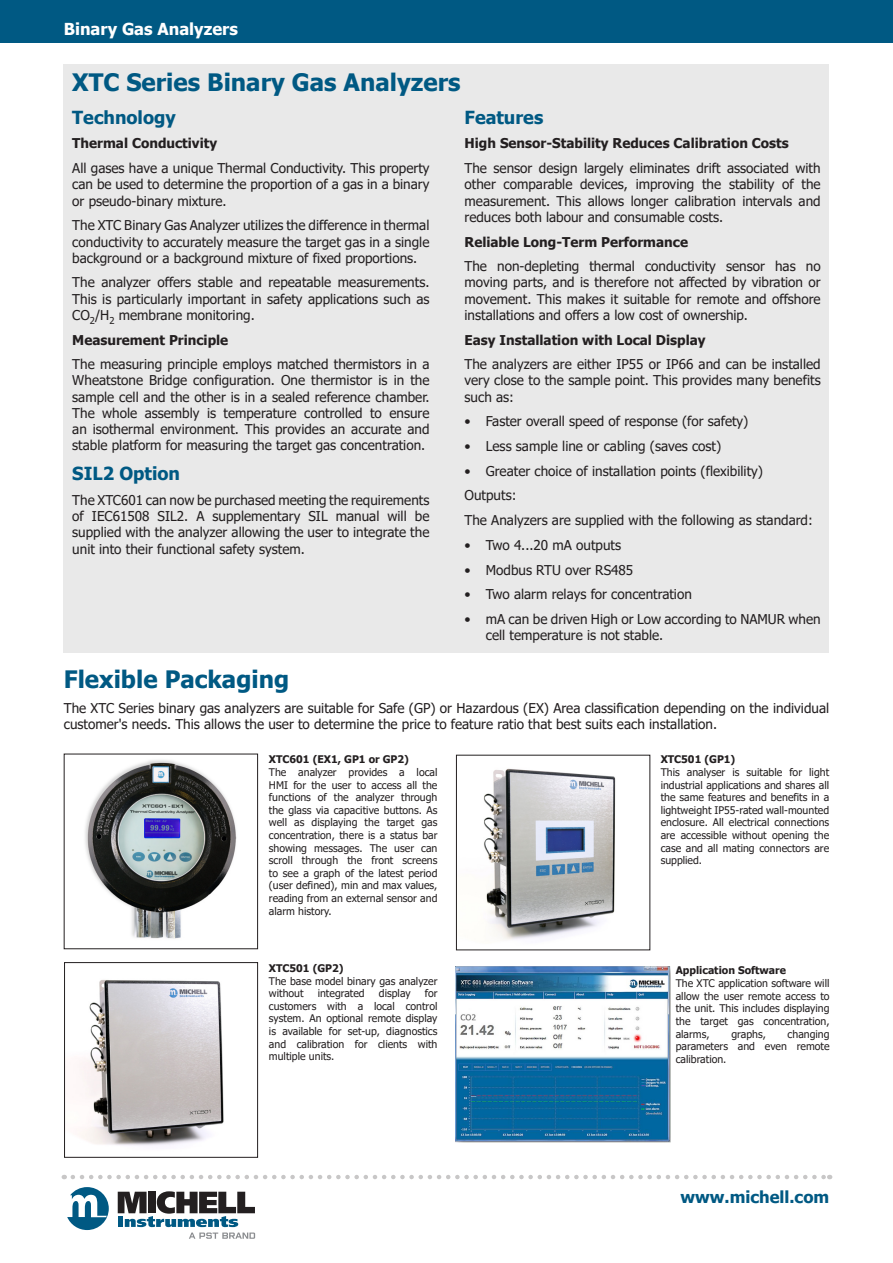
<style>
.page{position:relative;width:893px;height:1263px;background:#fff}
.page>*{position:absolute;margin:0;border:0;box-sizing:border-box;transform-origin:0 0}
.Heading_2{font:700 24px "Tahoma";color:#005983}
.Heading_3{font:700 18px "Tahoma";color:#005983}
.t1{font:700 16.5px "Tahoma";color:#fff}
.t2{font:700 16.5px "Tahoma";color:#005983}
.Body_text{font:13.5px/16.2px "Tahoma";color:#231f20;text-align:justify}
.Heading_4{font:700 13.5px "Tahoma";color:#231f20}
.Table_text{font:10.5px/12.6px "Tahoma";color:#231f20;text-align:justify}
.Table_heading{font:700 10.5px "Tahoma";color:#231f20}
</style>
<div class="page">
<div style="left:0;top:0;width:893px;height:43px;background:#005983"></div>
<svg style="left:73px;top:1175px;width:757px;height:4px"></svg>
<svg style="left:67px;top:1187px;width:42px;height:43px"></svg>
<svg style="left:118px;top:1191px;width:137px;height:48px"></svg>
<div style="left:64px;top:64px;width:765px;height:589px;background:#e9e9e9"></div>
<img style="left:456px;top:967px;width:214px;height:175px">
<img style="left:78px;top:980px;width:146px;height:166px">
<div style="left:64px;top:962px;width:194px;height:196px;border:1px solid #231f20"></div>
<img style="left:85px;top:760px;width:152px;height:179px">
<img style="left:483px;top:768px;width:133px;height:172px">
<p class="t1" style="left:64px;top:17px;width:176px">Binary Gas Analyzers</p>
<p class="Heading_2" style="left:72px;top:66px;width:390px">XTC Series Binary Gas Analyzers</p>
<p class="Heading_3" style="left:72px;top:105px;width:105px">Technology</p>
<p class="Heading_4" style="left:72px;top:134px;width:146px">Thermal Conductivity</p>
<p class="Body_text" style="left:72px;top:161px;width:359px">All gases have a unique Thermal Conductivity. This property can be used to determine the proportion of a gas in a binary or pseudo-binary mixture.</p>
<p class="Body_text" style="left:72px;top:218px;width:359px">The XTC Binary Gas Analyzer utilizes the difference in thermal conductivity to accurately measure the target gas in a single background or a background mixture of fixed proportions.</p>
<p class="Body_text" style="left:72px;top:275px;width:359px">The analyzer offers stable and repeatable measurements.<br>This is particularly important in safety applications such as CO<sub>2</sub>/H<sub>2</sub> membrane monitoring.</p>
<p class="Heading_4" style="left:72px;top:330px;width:157px">Measurement Principle</p>
<p class="Body_text" style="left:72px;top:357px;width:359px">The measuring principle employs matched thermistors in a Wheatstone Bridge configuration. One thermistor is in the sample cell and the other is in a sealed reference chamber.<br>The whole assembly is temperature controlled to ensure an isothermal environment. This provides an accurate and stable platform for measuring the target gas concentration.</p>
<p class="Heading_3" style="left:72px;top:461px;width:109px">SIL2 Option</p>
<p class="Body_text" style="left:72px;top:493px;width:359px">The XTC601 can now be purchased meeting the requirements of IEC61508 SIL2. A supplementary SIL manual will be supplied with the analyzer allowing the user to integrate the unit into their functional safety system.</p>
<p class="Heading_3" style="left:465px;top:105px;width:80px">Features</p>
<p class="Heading_4" style="left:465px;top:134px;width:326px">High Sensor-Stability Reduces Calibration Costs</p>
<p class="Body_text" style="left:465px;top:161px;width:358px">The sensor design largely eliminates drift associated with other comparable devices, improving the stability of the measurement. This allows longer calibration intervals and reduces both labour and consumable costs.</p>
<p class="Heading_4" style="left:465px;top:232px;width:225px">Reliable Long-Term Performance</p>
<p class="Body_text" style="left:465px;top:259px;width:358px">The non-depleting thermal conductivity sensor has no moving parts, and is therefore not affected by vibration or movement. This makes it suitable for remote and offshore installations and offers a low cost of ownership.</p>
<p class="Heading_4" style="left:465px;top:330px;width:243px">Easy Installation with Local Display</p>
<p class="Body_text" style="left:465px;top:357px;width:358px">The analyzers are either IP55 or IP66 and can be installed very close to the sample point. This provides many benefits such as:</p>
<p class="Body_text" style="left:465px;top:414px;width:285px">• Faster overall speed of response (for safety)</p>
<p class="Body_text" style="left:465px;top:439px;width:258px">• Less sample line or cabling (saves cost)</p>
<p class="Body_text" style="left:465px;top:463px;width:300px">• Greater choice of installation points (flexibility)</p>
<p class="Body_text" style="left:465px;top:488px;width:53px">Outputs:</p>
<p class="Body_text" style="left:465px;top:513px;width:350px">The Analyzers are supplied with the following as standard:</p>
<p class="Body_text" style="left:465px;top:538px;width:158px">• Two 4...20 mA outputs</p>
<p class="Body_text" style="left:465px;top:562px;width:170px">• Modbus RTU over RS485</p>
<p class="Body_text" style="left:465px;top:587px;width:229px">• Two alarm relays for concentration</p>
<p class="Body_text" style="left:486px;top:612px;width:336px;text-indent:-21px">• mA can be driven High or Low according to NAMUR when cell temperature is not stable.</p>
<p class="Heading_2" style="left:64px;top:663px;width:227px">Flexible Packaging</p>
<p class="Body_text" style="left:64px;top:701px;width:767px">The XTC Series binary gas analyzers are suitable for Safe (GP) or Hazardous (EX) Area classification depending on the individual customer's needs. This allows the user to determine the price to feature ratio that best suits each installation.</p>
<p class="Table_heading" style="left:269px;top:752px;width:142px">XTC601 (EX1, GP1 or GP2)</p>
<p class="Table_text" style="left:269px;top:766px;width:170px">The analyzer provides a local HMI for the user to access all the functions of the analyzer through the glass via capacitive buttons. As well as displaying the target gas concentration, there is a status bar showing messages. The user can scroll through the front screens to see a graph of the latest period (user defined), min and max values, reading from an external sensor and alarm history.</p>
<p class="Table_heading" style="left:269px;top:961px;width:76px">XTC501 (GP2)</p>
<p class="Table_text" style="left:269px;top:975px;width:170px">The base model binary gas analyzer without</p>
<p class="Table_text" style="left:269px;top:988px;width:170px;text-indent:156px">for customers with a local control system. An optional remote display is available for set-up, diagnostics and calibration for clients with multiple units.</p>
<p class="Table_text" style="left:318px;top:988px;width:49px">integrated</p>
<p class="Table_text" style="left:379px;top:988px;width:33px">display</p>
<p class="Table_heading" style="left:661px;top:752px;width:76px">XTC501 (GP1)</p>
<p class="Table_text" style="left:661px;top:766px;width:170px">This analyser is suitable for light industrial applications and shares all the same features and benefits in a lightweight IP55-rated wall-mounted enclosure. All electrical connections are accessible without opening the case and all mating connectors are supplied.</p>
<p class="Table_heading" style="left:676px;top:963px;width:112px">Application Software</p>
<p class="Table_text" style="left:676px;top:977px;width:155px">The XTC application software will allow the user remote access to the unit. This includes displaying the target gas concentration, alarms,</p>
<p class="Table_text" style="left:676px;top:1028px;width:155px;text-indent:112px">changing parameters and even remote calibration.</p>
<p class="Table_text" style="left:731px;top:1028px;width:36px">graphs,</p>
<p class="t2" style="left:680px;top:1186px;width:150px">www.michell.com</p>
</div>
